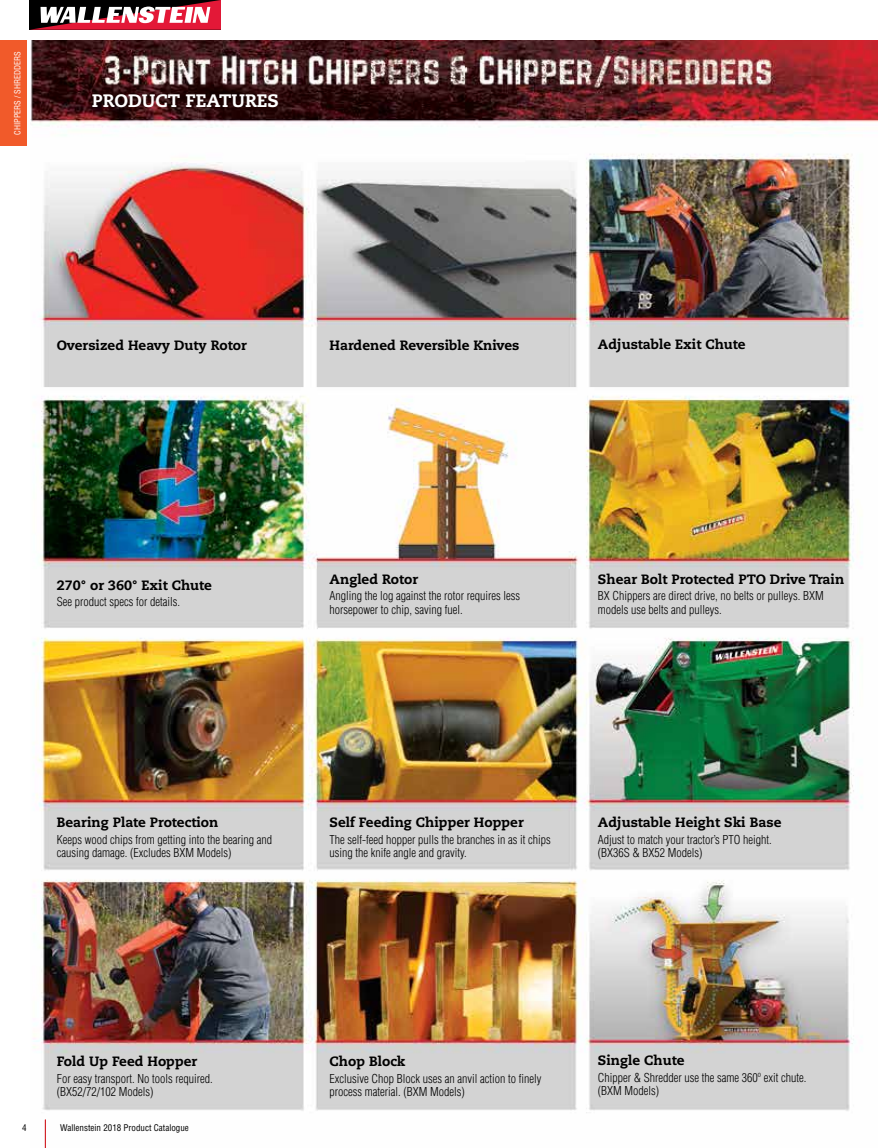
<style>
.page{position:relative;width:878px;height:1148px;background:#fff}
.page>*{position:absolute;margin:0;border:0;box-sizing:border-box;transform-origin:0 0}
.t1{font:800 18px "Caecilia";color:#fff}
.t2{font:800 13.5px "Caecilia";color:#000}
.t3{font:300 condensed 12px/13.5px "Helvetica";color:#000}
.t4{font:condensed 9px "Helvetica";color:#000}
.t5{font:condensed 8.25px "Helvetica";color:#fff}
</style>
<div class="page">
<img style="left:30px;top:40px;width:848px;height:1108px">
<div style="left:0;top:40px;width:27px;height:106px;background:#f15a2a"></div>
<svg style="left:45px;top:1119px;width:1px;height:29px"></svg>
<svg style="left:30px;top:0;width:191px;height:30px"></svg>
<p class="t5" style="left:12px;top:135px;width:85px;rotate:-90deg">CHIPPERS / SHREDDERS</p>
<p class="t1" style="left:92px;top:89px;width:188px">PRODUCT FEATURES</p>
<p class="t2" style="left:57px;top:336px;width:191px">Oversized Heavy Duty Rotor</p>
<p class="t2" style="left:329px;top:336px;width:191px">Hardened Reversible Knives</p>
<p class="t2" style="left:598px;top:336px;width:149px">Adjustable Exit Chute</p>
<p class="t2" style="left:57px;top:577px;width:157px">270° or 360° Exit Chute</p>
<p class="t3" style="left:57px;top:595px;width:125px">See product specs for details.</p>
<p class="t2" style="left:329px;top:570px;width:90px">Angled Rotor</p>
<p class="t3" style="left:329px;top:589px;width:192px">Angling the log against the rotor requires less horsepower to chip, saving fuel.</p>
<p class="t2" style="left:598px;top:570px;width:248px">Shear Bolt Protected PTO Drive Train</p>
<p class="t3" style="left:598px;top:589px;width:227px">BX Chippers are direct drive, no belts or pulleys. BXM models use belts and pulleys.</p>
<p class="t2" style="left:57px;top:814px;width:163px">Bearing Plate Protection</p>
<p class="t3" style="left:57px;top:832px;width:217px">Keeps wood chips from getting into the bearing and causing damage. (Excludes BXM Models)</p>
<p class="t2" style="left:329px;top:814px;width:196px">Self Feeding Chipper Hopper</p>
<p class="t3" style="left:329px;top:832px;width:223px">The self-feed hopper pulls the branches in as it chips using the knife angle and gravity.</p>
<p class="t2" style="left:598px;top:814px;width:185px">Adjustable Height Ski Base</p>
<p class="t3" style="left:598px;top:832px;width:175px">Adjust to match your tractor’s PTO height. (BX36S &amp; BX52 Models)</p>
<p class="t2" style="left:57px;top:1052px;width:142px">Fold Up Feed Hopper</p>
<p class="t3" style="left:57px;top:1071px;width:157px">For easy transport. No tools required. (BX52/72/102 Models)</p>
<p class="t2" style="left:329px;top:1052px;width:77px">Chop Block</p>
<p class="t3" style="left:329px;top:1071px;width:213px">Exclusive Chop Block uses an anvil action to finely process material. (BXM Models)</p>
<p class="t2" style="left:598px;top:1052px;width:88px">Single Chute</p>
<p class="t3" style="left:598px;top:1070px;width:210px">Chipper &amp; Shredder use the same 360º exit chute. (BXM Models)</p>
<p class="t4" style="left:22px;top:1121px;width:6px">4</p>
<p class="t4" style="left:60px;top:1121px;width:130px">Wallenstein 2018 Product Catalogue</p>
</div>
